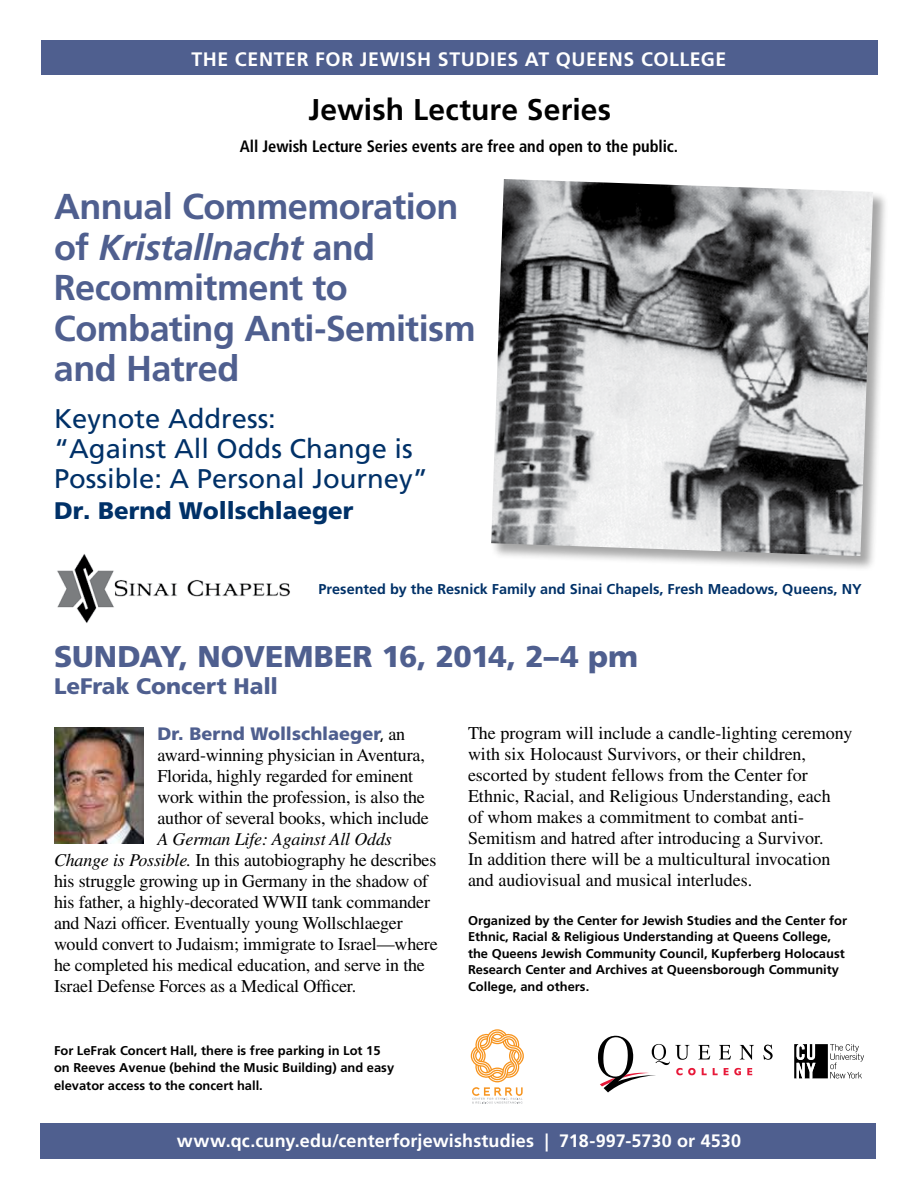
<style>
.page{position:relative;width:918px;height:1188px;background:#fff}
.page>*{position:absolute;margin:0;border:0;box-sizing:border-box;transform-origin:0 0}
.t1{font:700 36px/40.5px "Frutiger LT Std";letter-spacing:-.015em;color:#4f5f8f}
.t2{font:900 30px "Frutiger LT Std";color:#4f5f8f}
.t3{font:700 30px "Frutiger LT Std";letter-spacing:.005em;color:#000}
.t4{font:27px/30px "Frutiger LT Std";color:#003168}
.t5{font:900 24px "Frutiger LT Std";color:#003168}
.t6{font:900 22.5px "Frutiger LT Std";color:#4f5f8f}
.t7{font:700 19.5px "Frutiger LT Std";letter-spacing:.035em;color:#fff}
.t8{font:18px/21px "Times LT Std";letter-spacing:-.01em;color:#000}
.t9{font:700 18px "Frutiger LT Std";letter-spacing:.005em;color:#fff}
.t10{font:900 18px "Frutiger LT Std";letter-spacing:.005em;color:#4f5f8f}
.t11{font:700 condensed 16.5px "Frutiger LT Std";letter-spacing:-.005em;color:#000}
.t12{font:700 14.25px "Frutiger LT Std";color:#003168}
.t13{font:700 12.75px/16.5px "Frutiger LT Std";color:#000}
.s1{font-style:italic}
.s2{font-weight:400;font-size:15px;color:#000}
.s3{font-family:"Times LT Std";font-weight:400;color:#000}
</style>
<div class="page">
<div style="left:40px;top:1123px;width:836px;height:36px;background:#4f5f8f"></div>
<div style="left:491px;top:179px;width:398px;height:393px;background:#000;opacity:.35"></div>
<img style="left:491px;top:179px;width:382px;height:377px">
<svg style="left:763px;top:1045px;width:10px;height:15px"></svg>
<svg style="left:598px;top:1036px;width:156px;height:56px"></svg>
<svg style="left:794px;top:1044px;width:70px;height:34px"></svg>
<img style="left:54px;top:728px;width:90px;height:115px">
<svg style="left:471px;top:1029px;width:53px;height:75px"></svg>
<div style="left:41px;top:40px;width:837px;height:35px;background:#4f5f8f"></div>
<img style="left:57px;top:554px;width:233px;height:69px">
<p class="t7" style="left:191px;top:47px;width:95px">The Center</p>
<p class="t7" style="left:315px;top:47px;width:14px">for</p>
<p class="t7" style="left:360px;top:47px;width:225px">Jewish Stu dies at Quee</p>
<p class="t7" style="left:609px;top:47px;width:57px">ns Colle</p>
<p class="t7" style="left:701px;top:47px;width:24px">ge</p>
<h2 class="t3" style="left:308px;top:92px;width:304px">Jewish Lecture Series</h2>
<p class="t11" style="left:240px;top:136px;width:440px">All Jewish Lecture Series events are free and open to the public.</p>
<h1 class="t1" style="left:54px;top:187px;width:423px">Annual Commemoration of <span class="s1">Kristallnacht</span> and<br>Recommitment to<br>Combating Anti-Semitism and Hatred</h1>
<h3 class="t4" style="left:54px;top:404px;width:375px">Keynote Address:<br>“Against All Odds Change is<br>Possible: A Personal Journey”</h3>
<h3 class="t5" style="left:54px;top:496px;width:301px">Dr. Bernd Wollschlaeger</h3>
<p class="t12" style="left:319px;top:581px;width:545px">Presented by the Resnick Family and Sinai Chapels, Fresh Meadows, Queens, NY</p>
<h2 class="t2" style="left:54px;top:639px;width:586px">Sunday, November 16, 2014, 2–4 pm</h2>
<p class="t6" style="left:54px;top:673px;width:225px">LeFrak Concert Hall</p>
<p class="t10" style="left:157px;top:723px;width:249px">Dr. Bernd Wollschlaeger<span class="s2">,</span> <span class="s3">an</span></p>
<p class="t8" style="left:157px;top:744px;width:273px">award-winning physician in Aventura, Florida, highly regarded for eminent work within the profession, is also the author of several books, which include</p>
<p class="t8" style="left:54px;top:828px;width:385px;text-indent:103px"><span class="s1">A German Life: Against All Odds Change is Possible.</span> In this autobiography he describes his struggle growing up in Germany in the shadow of his father, a highly-decorated WWII tank commander and Nazi officer. Eventually young Wollschlaeger would convert to Judaism; immigrate to Israel—where he completed his medical education, and serve in the Israel Defense Forces as a Medical Officer.</p>
<p class="t13" style="left:54px;top:1043px;width:342px">For LeFrak Concert Hall, there is free parking in Lot 15 on Reeves Avenue (behind the Music Building) and easy</p>
<p class="t13" style="left:54px;top:1077px;width:210px">elevator access to the concert hall.</p>
<p class="t8" style="left:468px;top:722px;width:386px">The program will include a candle-lighting ceremony with six Holocaust Survivors, or their children, escorted by student fellows from the Center for Ethnic, Racial, and Religious Understanding, each<br>of whom makes a commitment to combat anti-Semitism and hatred after introducing a Survivor.<br>In addition there will be a multicultural invocation and audiovisual and musical interludes.</p>
<p class="t13" style="left:468px;top:912px;width:381px">Organized by the Center for Jewish Studies and the Center for Ethnic, Racial &amp; Religious Understanding at Queens College, the Queens Jewish Community Council, Kupferberg Holocaust Research Center and Archives at Queensborough Community College, and others.</p>
<p class="t9" style="left:177px;top:1130px;width:566px">www.qc.cuny.edu/centerforjewishstudies | 718-997-5730 or 4530</p>
</div>
